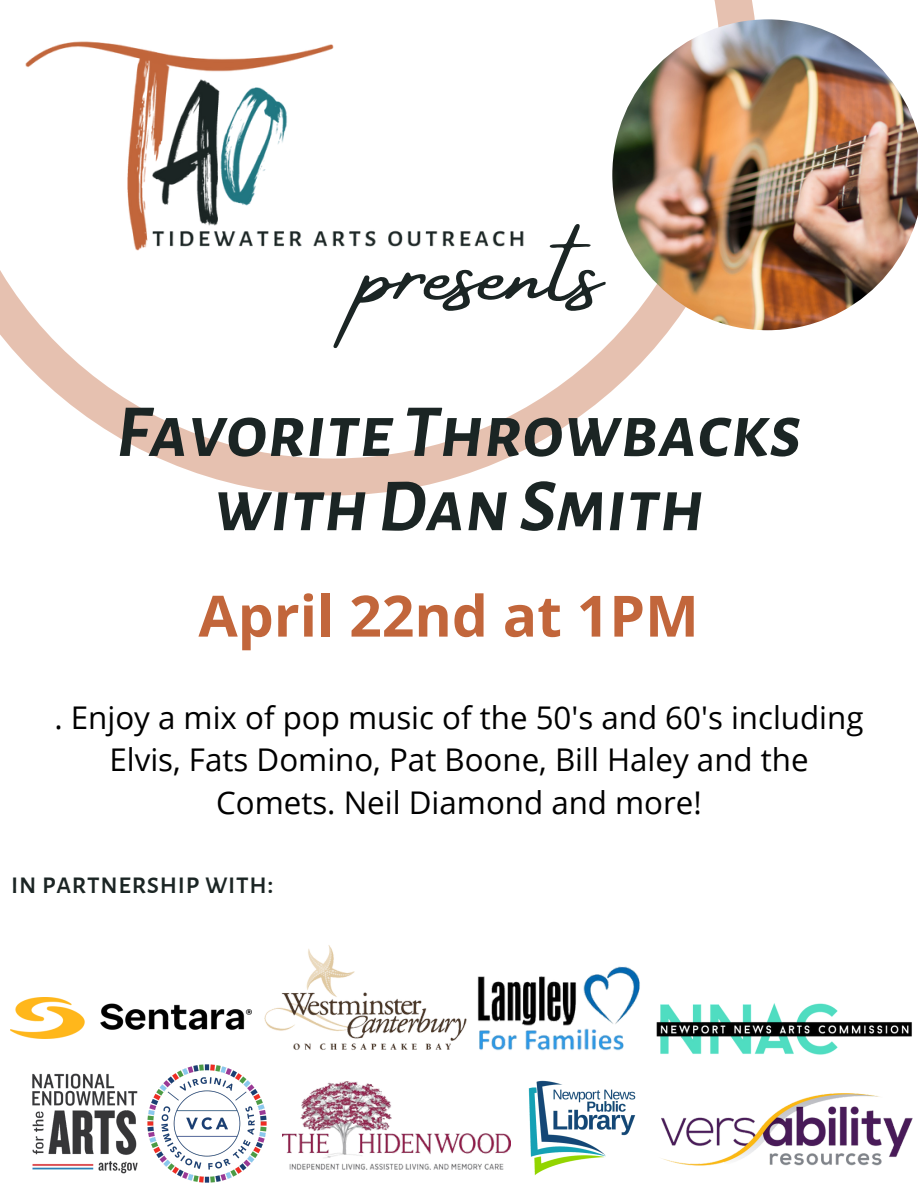
<style>
.page{position:relative;width:918px;height:1188px;background:#fff}
.page>*{position:absolute;margin:0;border:0;box-sizing:border-box;transform-origin:0 0}
.t1{font:108px "Amsterdam Four";color:#1b2524}
.t2{font:italic 700 75px/74.2px "Alegreya Sans SC";color:#1b2524;text-align:center}
.t3{font:700 57px "Open Sans";color:#c2663b}
.t4{font:31.35px/42.8px "Open Sans";color:#000;text-align:center}
.t5{font:500 30px "Alegreya Sans SC";color:#1b2524}
</style>
<div class="page">
<img style="left:32px;top:1073px;width:106px;height:101px">
<img style="left:661px;top:1093px;width:252px;height:73px">
<img style="left:656px;top:1003px;width:256px;height:52px">
<img style="left:147px;top:1064px;width:120px;height:119px">
<img style="left:528px;top:1080px;width:108px;height:95px">
<img style="left:11px;top:997px;width:216px;height:42px">
<img style="left:227px;top:945px;width:240px;height:122px">
<img style="left:282px;top:1082px;width:229px;height:87px">
<svg style="left:0;top:0;width:755px;height:495px"></svg>
<img style="left:11px;top:30px;width:519px;height:230px">
<img style="left:612px;top:19px;width:306px;height:311px">
<img style="left:477px;top:966px;width:163px;height:85px">
<p class="t1" style="left:361px;top:211px;width:243px">presents</p>
<p class="t2" style="left:116px;top:396px;width:687px">Favorite Throwbacks withDanSmith</p>
<p class="t3" style="left:198px;top:576px;width:502px">April 22nd at 1PM</p>
<p class="t4" style="left:54px;top:695px;width:811px">. Enjoy a mix of pop music of the 50's and 60's including<br>Elvis, Fats Domino, Pat Boone, Bill Haley and the<br>Comets. Neil Diamond and more!</p>
<p class="t5" style="left:11px;top:869px;width:265px">in partnership with:</p>
</div>
